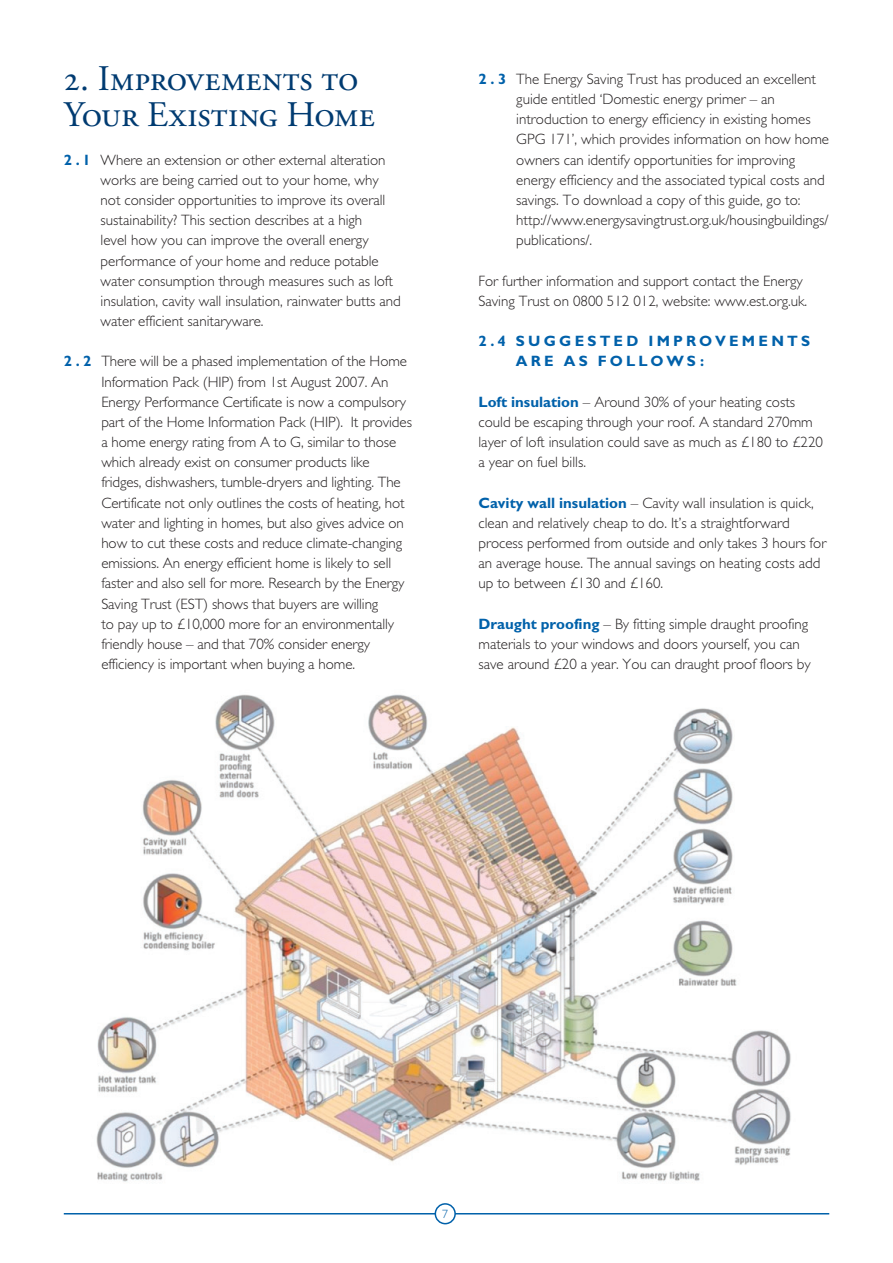
<style>
.page{position:relative;width:893px;height:1263px;background:#fff}
.page>*{position:absolute;margin:0;border:0;box-sizing:border-box;transform-origin:0 0}
.t1{font:36px/36px "Adobe Garamond Regular SC";color:#003b71}
.t2{font:300 15px/20.1px "Gill Sans";color:#231f20}
.t3{font:700 15px/20.2px "Gill Sans";letter-spacing:.215em;color:#0161aa}
.t4{font:300 12px "Gill Sans";color:#0161aa}
.s1{font-weight:700;color:#0161aa}
</style>
<div class="page">
<hr style="left:64px;top:1213px;width:765px;height:2px;background:#0161aa">
<div style="left:435px;top:1204px;width:20px;height:20px;background:#fff;border-radius:50%"></div>
<div style="left:435px;top:1203px;width:21px;height:21px;border:2px solid #0161aa;border-radius:50%"></div>
<img style="left:96px;top:694px;width:695px;height:488px">
<p class="t1" style="left:64px;top:64px;width:313px">2. Improvements to<br>Your Existing Home</p>
<p class="t2" style="left:101px;top:151px;width:302px;text-indent:-37px"><span class="s1">2 . 1</span> Where an extension or other external alteration works are being carried out to your home, why not consider opportunities to improve its overall sustainability? This section describes at a high<br>level how you can improve the overall energy performance of your home and reduce potable water consumption through measures such as loft insulation, cavity wall insulation, rainwater butts and water efficient sanitaryware.</p>
<p class="t2" style="left:101px;top:353px;width:312px;text-indent:-38px"><span class="s1">2 . 2</span> There will be a phased implementation of the Home Information Pack (HIP) from 1st August 2007. An Energy Performance Certificate is now a compulsory part of the Home Information Pack (HIP). It provides a home energy rating from A to G, similar to those which already exist on consumer products like fridges, dishwashers, tumble-dryers and lighting. The Certificate not only outlines the costs of heating, hot water and lighting in homes, but also gives advice on how to cut these costs and reduce climate-changing emissions. An energy efficient home is likely to sell faster and also sell for more. Research by the Energy Saving Trust (EST) shows that buyers are willing<br>to pay up to £10,000 more for an environmentally friendly house – and that 70% consider energy efficiency is important when buying a home.</p>
<p class="t2" style="left:516px;top:70px;width:314px;text-indent:-38px"><span class="s1">2 . 3</span> The Energy Saving Trust has produced an excellent guide entitled ‘Domestic energy primer – an introduction to energy efficiency in existing homes GPG 171’, which provides information on how home owners can identify opportunities for improving energy efficiency and the associated typical costs and savings. To download a copy of this guide, go to: http://www.energysavingtrust.org.uk/housingbuildings/ publications/.</p>
<p class="t2" style="left:478px;top:272px;width:330px">For further information and support contact the Energy<br>Saving Trust on 0800 512 012, website: www.est.org.uk.</p>
<p class="t3" style="left:516px;top:333px;width:296px;text-indent:-37px">2.4 SUGGESTED IMPROVEMENTS<br>ARE AS FOLLOWS:</p>
<p class="t2" style="left:478px;top:393px;width:346px"><span class="s1">Loft insulation</span> – Around 30% of your heating costs could be escaping through your roof. A standard 270mm layer of loft insulation could save as much as £180 to £220 a year on fuel bills.</p>
<p class="t2" style="left:478px;top:494px;width:349px"><span class="s1">Cavity wall insulation</span> – Cavity wall insulation is quick, clean and relatively cheap to do. It’s a straightforward process performed from outside and only takes 3 hours for an average house. The annual savings on heating costs add up to between £130 and £160.</p>
<p class="t2" style="left:478px;top:615px;width:334px"><span class="s1">Draught proofing</span> – By fitting simple draught proofing materials to your windows and doors yourself, you can save around £20 a year. You can draught proof floors by</p>
<p class="t4" style="left:442px;top:1210px;width:7px">7</p>
</div>
